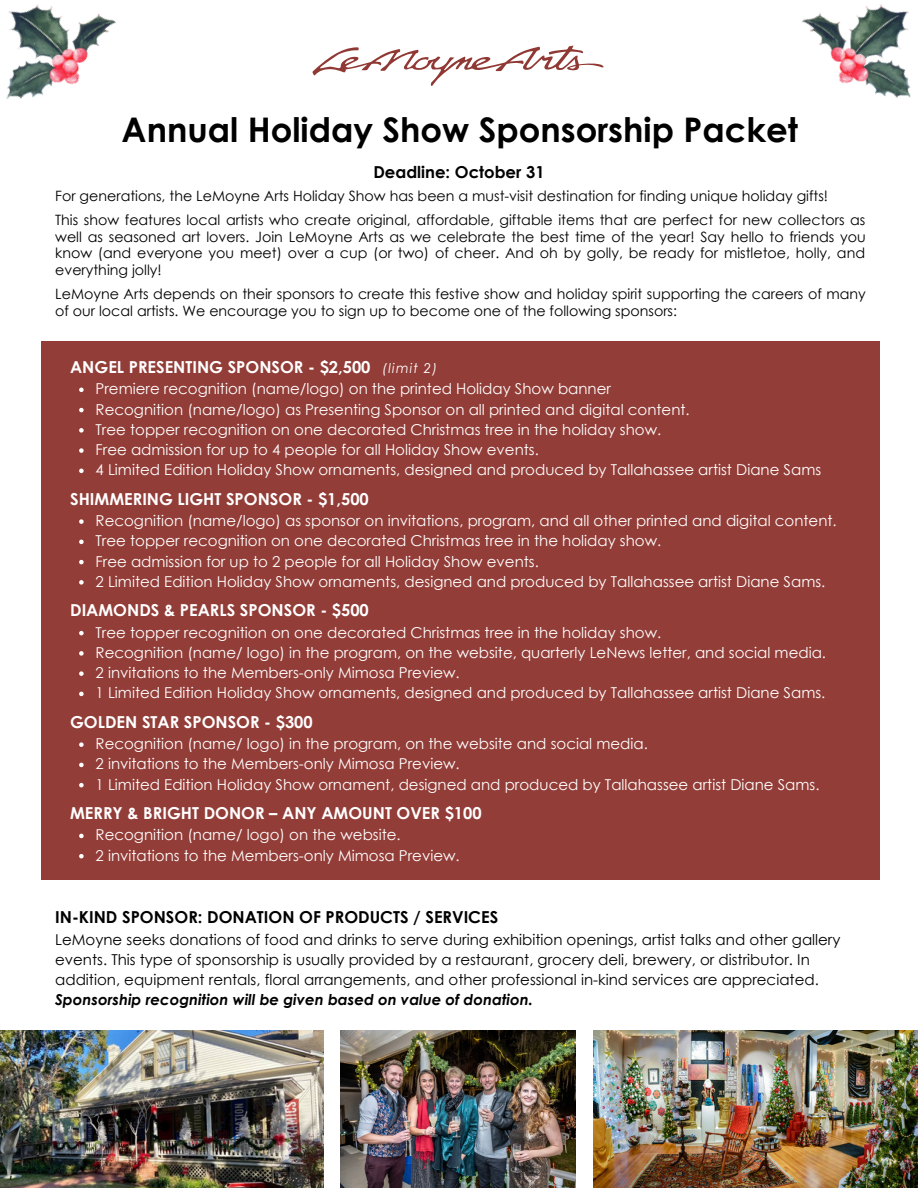
<style>
.page{position:relative;width:918px;height:1188px;background:#fff}
.page>*{position:absolute;margin:0;border:0;box-sizing:border-box;transform-origin:0 0}
.t1{font:700 33.9px "Century Gothic";color:#000}
.t2{font:700 16.5px "Century Gothic";color:#fff}
.t3{font:700 16.5px "Century Gothic";color:#000}
.t4{font:15px "Century Gothic";color:#fff}
.t5{font:15px/20.2px "Century Gothic";color:#000}
.t6{font:italic 700 15px "Century Gothic";color:#000}
.t7{font:14.25px/16.8px "Century Gothic";color:#000;text-align:justify}
.t8{font:italic 13.5px "Century Gothic";letter-spacing:.075em;color:#fff}
</style>
<div class="page">
<div style="left:41px;top:341px;width:839px;height:539px;background:#933d38"></div>
<svg style="left:313px;top:46px;width:290px;height:40px"></svg>
<svg style="left:79px;top:834px;width:5px;height:4px"></svg>
<svg style="left:79px;top:854px;width:5px;height:4px"></svg>
<svg style="left:79px;top:742px;width:5px;height:5px"></svg>
<svg style="left:79px;top:763px;width:5px;height:4px"></svg>
<svg style="left:79px;top:783px;width:5px;height:4px"></svg>
<svg style="left:79px;top:519px;width:5px;height:5px"></svg>
<svg style="left:79px;top:540px;width:5px;height:4px"></svg>
<svg style="left:79px;top:560px;width:5px;height:4px"></svg>
<svg style="left:79px;top:580px;width:5px;height:5px"></svg>
<svg style="left:79px;top:631px;width:5px;height:4px"></svg>
<svg style="left:79px;top:651px;width:5px;height:5px"></svg>
<svg style="left:79px;top:671px;width:5px;height:5px"></svg>
<svg style="left:79px;top:692px;width:5px;height:4px"></svg>
<svg style="left:79px;top:388px;width:5px;height:4px"></svg>
<svg style="left:79px;top:408px;width:5px;height:4px"></svg>
<svg style="left:79px;top:428px;width:5px;height:5px"></svg>
<svg style="left:79px;top:448px;width:5px;height:5px"></svg>
<svg style="left:79px;top:469px;width:5px;height:4px"></svg>
<img style="left:6px;top:4px;width:110px;height:95px">
<img style="left:801px;top:4px;width:110px;height:94px">
<img style="left:593px;top:1031px;width:325px;height:157px">
<img style="left:0;top:1031px;width:323px;height:157px">
<img style="left:341px;top:1031px;width:235px;height:157px">
<p class="t1" style="left:122px;top:107px;width:678px">Annual Holiday Show Sponsorship Packet</p>
<p class="t3" style="left:373px;top:162px;width:173px">Deadline: October 31</p>
<p class="t7" style="left:55px;top:187px;width:774px">For generations, the LeMoyne Arts Holiday Show has been a must-visit destination for finding unique holiday gifts!</p>
<p class="t7" style="left:55px;top:211px;width:812px">This show features local artists who create original, affordable, giftable items that are perfect for new collectors as well as seasoned art lovers. Join LeMoyne Arts as we celebrate the best time of the year! Say hello to friends you know (and everyone you meet) over a cup (or two) of cheer. And oh by golly, be ready for mistletoe, holly, and everything jolly!</p>
<p class="t7" style="left:55px;top:285px;width:812px">LeMoyne Arts depends on their sponsors to create this festive show and holiday spirit supporting the careers of many of our local artists. We encourage you to sign up to become one of the following sponsors:</p>
<p class="t2" style="left:70px;top:356px;width:302px">ANGEL PRESENTING SPONSOR - $2,500</p>
<p class="t8" style="left:382px;top:360px;width:56px">(limit 2)</p>
<p class="t4" style="left:96px;top:379px;width:517px">Premiere recognition (name/logo) on the printed Holiday Show banner</p>
<p class="t4" style="left:96px;top:400px;width:596px">Recognition (name/logo) as Presenting Sponsor on all printed and digital content.</p>
<p class="t4" style="left:96px;top:420px;width:567px">Tree topper recognition on one decorated Christmas tree in the holiday show.</p>
<p class="t4" style="left:96px;top:440px;width:445px">Free admission for up to 4 people for all Holiday Show events.</p>
<p class="t4" style="left:96px;top:460px;width:727px">4 Limited Edition Holiday Show ornaments, designed and produced by Tallahassee artist Diane Sams</p>
<p class="t2" style="left:70px;top:488px;width:300px">SHIMMERING LIGHT SPONSOR - $1,500</p>
<p class="t4" style="left:96px;top:511px;width:743px">Recognition (name/logo) as sponsor on invitations, program, and all other printed and digital content.</p>
<p class="t4" style="left:96px;top:531px;width:567px">Tree topper recognition on one decorated Christmas tree in the holiday show.</p>
<p class="t4" style="left:96px;top:552px;width:445px">Free admission for up to 2 people for all Holiday Show events.</p>
<p class="t4" style="left:96px;top:572px;width:731px">2 Limited Edition Holiday Show ornaments, designed and produced by Tallahassee artist Diane Sams.</p>
<p class="t2" style="left:70px;top:600px;width:300px">DIAMONDS &amp; PEARLS SPONSOR - $500</p>
<p class="t4" style="left:96px;top:623px;width:567px">Tree topper recognition on one decorated Christmas tree in the holiday show.</p>
<p class="t4" style="left:96px;top:643px;width:732px">Recognition (name/ logo) in the program, on the website, quarterly LeNews letter, and social media.</p>
<p class="t4" style="left:96px;top:663px;width:366px">2 invitations to the Members-only Mimosa Preview.</p>
<p class="t4" style="left:96px;top:683px;width:731px">1 Limited Edition Holiday Show ornaments, designed and produced by Tallahassee artist Diane Sams.</p>
<p class="t2" style="left:70px;top:711px;width:244px">GOLDEN STAR SPONSOR - $300</p>
<p class="t4" style="left:96px;top:734px;width:554px">Recognition (name/ logo) in the program, on the website and social media.</p>
<p class="t4" style="left:96px;top:754px;width:366px">2 invitations to the Members-only Mimosa Preview.</p>
<p class="t4" style="left:96px;top:775px;width:725px">1 Limited Edition Holiday Show ornament, designed and produced by Tallahassee artist Diane Sams.</p>
<p class="t2" style="left:70px;top:802px;width:413px">MERRY &amp; BRIGHT DONOR – ANY AMOUNT OVER $100</p>
<p class="t4" style="left:96px;top:825px;width:307px">Recognition (name/ logo) on the website.</p>
<p class="t4" style="left:96px;top:846px;width:366px">2 invitations to the Members-only Mimosa Preview.</p>
<p class="t3" style="left:55px;top:907px;width:445px">IN-KIND SPONSOR: DONATION OF PRODUCTS / SERVICES</p>
<p class="t5" style="left:55px;top:929px;width:787px">LeMoyne seeks donations of food and drinks to serve during exhibition openings, artist talks and other gallery events. This type of sponsorship is usually provided by a restaurant, grocery deli, brewery, or distributor. In addition, equipment rentals, floral arrangements, and other professional in-kind services are appreciated.</p>
<p class="t6" style="left:55px;top:990px;width:479px">Sponsorship recognition will be given based on value of donation.</p>
</div>
